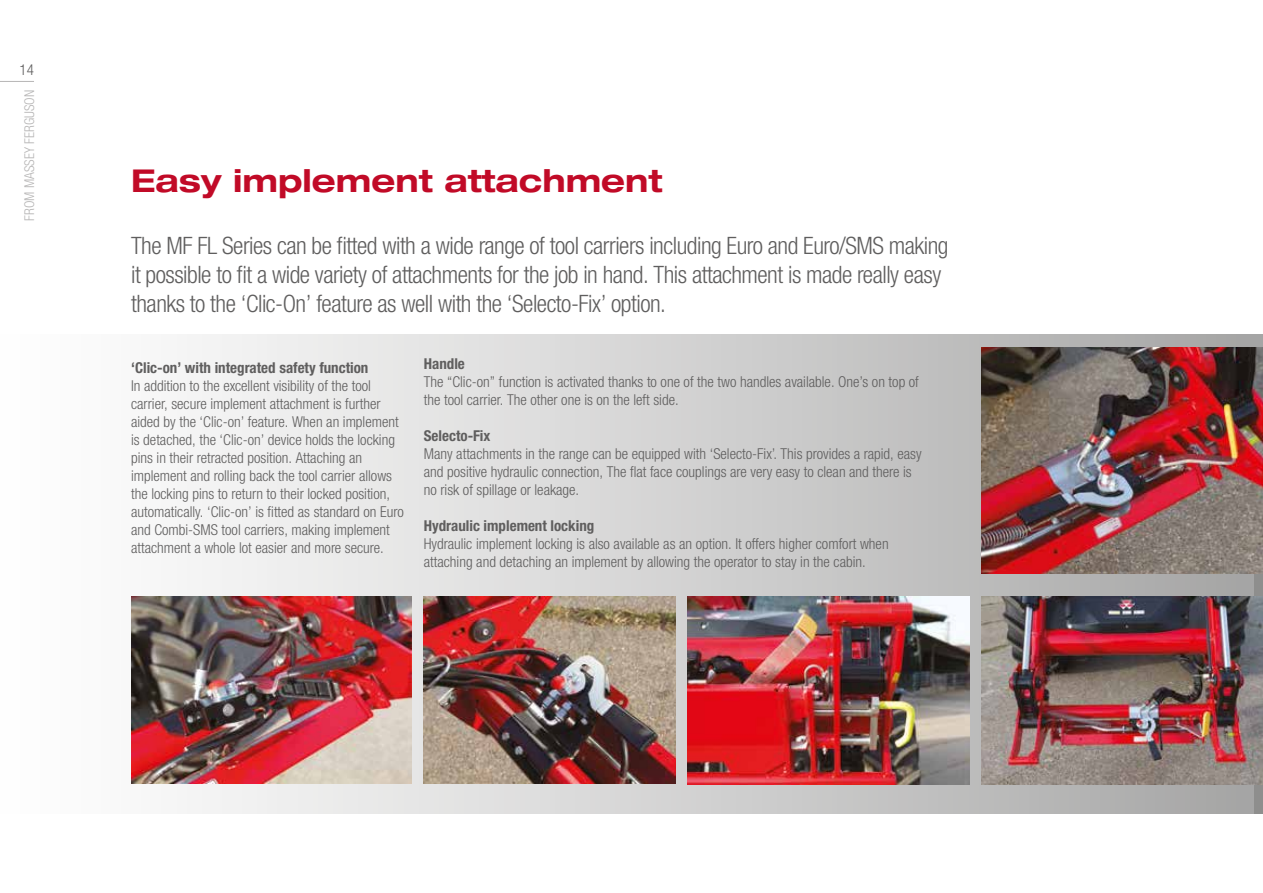
<style>
.page{position:relative;width:1263px;height:893px;background:#fff}
.page>*{position:absolute;margin:0;border:0;box-sizing:border-box;transform-origin:0 0}
.t1{font:700 expanded 31.5px "Helvetica Neue LTW1 G";color:#c10a27}
.t2{font:300 condensed 24px/28.8px "Helvetica Neue LTW1 G";letter-spacing:-.02em;color:#5f5e5e}
.t3{font:300 condensed 15px/18px "Helvetica Neue LTW1 G";color:#5f5e5e}
.t4{font:700 condensed 15px "Helvetica Neue LTW1 G";color:#5f5e5e}
.t5{font:300 condensed 13.5px "Helvetica Neue LTW1 G";color:#b6b5b5}
</style>
<div class="page">
<div style="left:0;top:335px;width:1263px;height:478px;background:linear-gradient(to right,#fff,#a4a2a1)"></div>
<img style="left:424px;top:596px;width:251px;height:187px">
<img style="left:131px;top:596px;width:280px;height:187px">
<img style="left:982px;top:348px;width:281px;height:225px">
<img style="left:982px;top:596px;width:281px;height:188px">
<img style="left:688px;top:596px;width:281px;height:188px">
<hr style="left:0;top:81px;width:34px;height:1px;background:#b6b5b5">
<p class="t3" style="left:20px;top:61px;width:16px">14</p>
<p class="t5" style="left:21px;top:221px;width:132px;rotate:-90deg">FROM MASSEY FERGUSON</p>
<h1 class="t1" style="left:131px;top:161px;width:533px">Easy implement attachment</h1>
<p class="t2" style="left:131px;top:232px;width:819px">The MF FL Series can be fitted with a wide range of tool carriers including Euro and Euro/SMS making it possible to fit a wide variety of attachments for the job in hand. This attachment is made really easy thanks to the ‘Clic-On’ feature as well with the ‘Selecto-Fix’ option.</p>
<p class="t4" style="left:131px;top:359px;width:239px">‘Clic-on’ with integrated safety function</p>
<p class="t3" style="left:131px;top:377px;width:274px">In addition to the excellent visibility of the tool carrier, secure implement attachment is further aided by the ‘Clic-on’ feature. When an implement is detached, the ‘Clic-on’ device holds the locking pins in their retracted position. Attaching an implement and rolling back the tool carrier allows the locking pins to return to their locked position, automatically. ‘Clic-on’ is fitted as standard on Euro and Combi-SMS tool carriers, making implement attachment a whole lot easier and more secure.</p>
<p class="t4" style="left:424px;top:355px;width:43px">Handle</p>
<p class="t3" style="left:424px;top:373px;width:497px">The “Clic-on” function is activated thanks to one of the two handles available. One’s on top of the tool carrier. The other one is on the left side.</p>
<p class="t4" style="left:424px;top:427px;width:68px">Selecto-Fix</p>
<p class="t3" style="left:424px;top:445px;width:499px">Many attachments in the range can be equipped with ‘Selecto-Fix’. This provides a rapid, easy and positive hydraulic connection, The flat face couplings are very easy to clean and there is no risk of spillage or leakage.</p>
<p class="t4" style="left:424px;top:517px;width:172px">Hydraulic implement locking</p>
<p class="t3" style="left:424px;top:535px;width:466px">Hydraulic implement locking is also available as an option. It offers higher comfort when attaching and detaching an implement by allowing the operator to stay in the cabin.</p>
</div>
